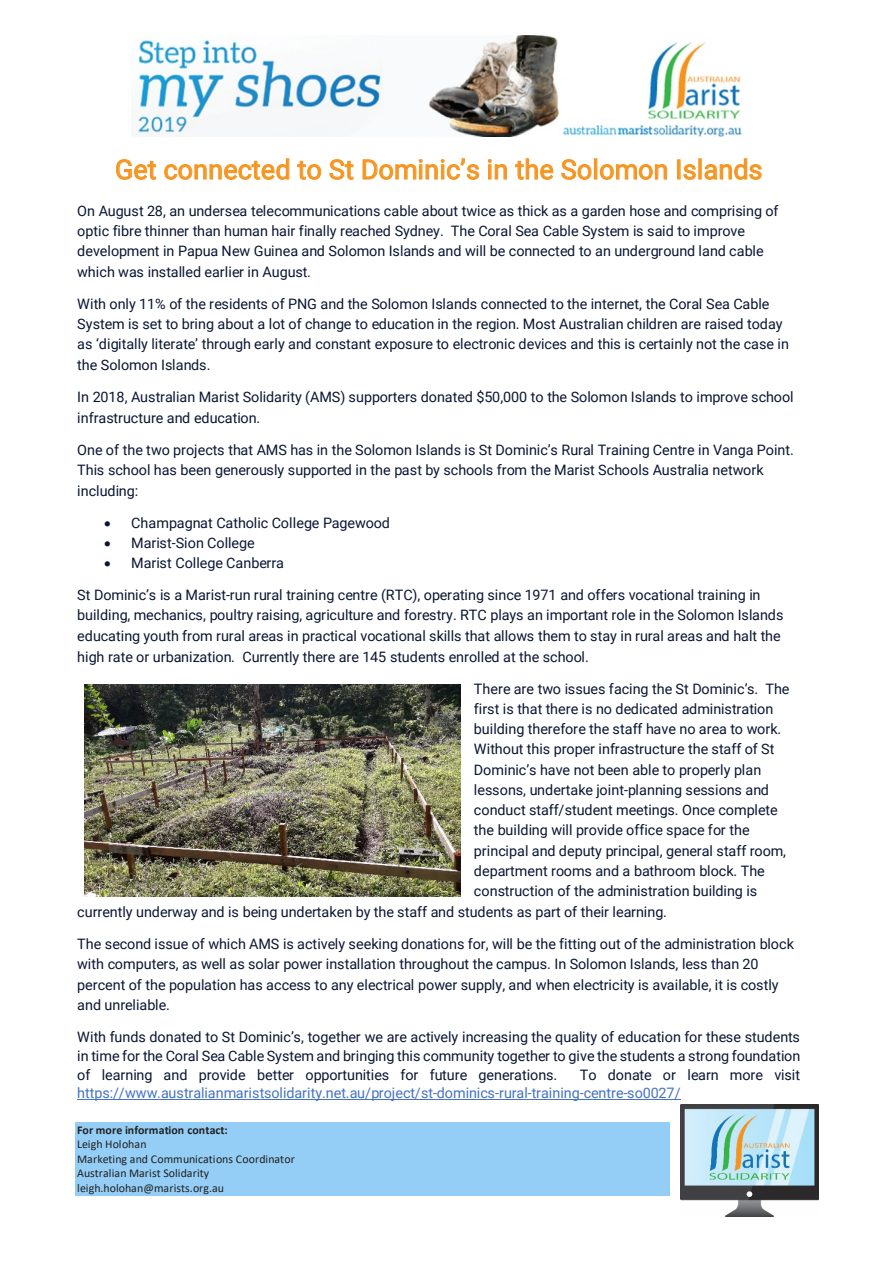
<style>
.page{position:relative;width:893px;height:1263px;background:#fff}
.page>*{position:absolute;margin:0;border:0;box-sizing:border-box;transform-origin:0 0}
.t1{font:27px "Roboto";letter-spacing:.005em;color:#f79520}
.t2{font:14.4px/20.4px "Roboto";color:#0a1633}
.t3{font:14.4px/18.8px "Roboto";color:#4472c4}
.t4{font:11.85px/14.7px "Calibri";letter-spacing:.005em;color:#231f20}
.s1{color:#0a1633}
.s2{font-weight:700}
</style>
<div class="page">
<svg style="left:116px;top:159px;width:40px;height:21px"></svg>
<svg style="left:164px;top:158px;width:126px;height:22px"></svg>
<svg style="left:297px;top:161px;width:24px;height:19px"></svg>
<svg style="left:329px;top:159px;width:25px;height:21px"></svg>
<svg style="left:362px;top:158px;width:117px;height:22px"></svg>
<svg style="left:487px;top:159px;width:20px;height:21px"></svg>
<svg style="left:515px;top:158px;width:39px;height:22px"></svg>
<svg style="left:561px;top:159px;width:31px;height:21px"></svg>
<div style="left:594px;top:158px;width:3px;height:21px;border:1px solid #f79520"></div>
<svg style="left:600px;top:164px;width:67px;height:16px"></svg>
<div style="left:677px;top:159px;width:3px;height:20px;border:1px solid #f79520"></div>
<svg style="left:683px;top:164px;width:13px;height:16px"></svg>
<div style="left:698px;top:158px;width:4px;height:21px;border:1px solid #f79520"></div>
<svg style="left:704px;top:158px;width:58px;height:22px"></svg>
<hr style="left:77px;top:1099px;width:604px;height:1px;background:#4472c4">
<div style="left:75px;top:1122px;width:594px;height:15px;background:#94cef6"></div>
<div style="left:75px;top:1137px;width:594px;height:14px;background:#94cef6"></div>
<div style="left:75px;top:1151px;width:594px;height:15px;background:#94cef6"></div>
<div style="left:75px;top:1166px;width:594px;height:15px;background:#94cef6"></div>
<div style="left:75px;top:1181px;width:594px;height:14px;background:#94cef6"></div>
<img style="left:132px;top:35px;width:610px;height:102px">
<img style="left:84px;top:685px;width:377px;height:212px">
<img style="left:680px;top:1104px;width:139px;height:113px">
<p class="t1" style="left:115px;top:151px;width:649px">Get connected to St Dominic’s in the Solomon Islands</p>
<p class="t2" style="left:77px;top:200px;width:703px">On August 28, an undersea telecommunications cable about twice as thick as a garden hose and comprising of optic fibre thinner than human hair finally reached Sydney. The Coral Sea Cable System is said to improve development in Papua New Guinea and Solomon Islands and will be connected to an underground land cable which was installed earlier in August.</p>
<p class="t2" style="left:77px;top:293px;width:713px">With only 11% of the residents of PNG and the Solomon Islands connected to the internet, the Coral Sea Cable System is set to bring about a lot of change to education in the region. Most Australian children are raised today as ‘digitally literate’ through early and constant exposure to electronic devices and this is certainly not the case in the Solomon Islands.</p>
<p class="t2" style="left:77px;top:386px;width:718px;line-height:20.9px">In 2018, Australian Marist Solidarity (AMS) supporters donated $50,000 to the Solomon Islands to improve school infrastructure and education.</p>
<p class="t2" style="left:77px;top:439px;width:718px">One of the two projects that AMS has in the Solomon Islands is St Dominic’s Rural Training Centre in Vanga Point.<br>This school has been generously supported in the past by schools from the Marist Schools Australia network including:</p>
<p class="t2" style="left:104px;top:512px;width:287px">• Champagnat Catholic College Pagewood</p>
<p class="t2" style="left:104px;top:532px;width:152px">• Marist-Sion College</p>
<p class="t2" style="left:104px;top:552px;width:181px">• Marist College Canberra</p>
<p class="t2" style="left:77px;top:584px;width:708px">St Dominic’s is a Marist-run rural training centre (RTC), operating since 1971 and offers vocational training in building, mechanics, poultry raising, agriculture and forestry. RTC plays an important role in the Solomon Islands educating youth from rural areas in practical vocational skills that allows them to stay in rural areas and halt the high rate or urbanization. Currently there are 145 students enrolled at the school.</p>
<p class="t2" style="left:474px;top:678px;width:317px">There are two issues facing the St Dominic’s. The</p>
<p class="t2" style="left:474px;top:698px;width:301px">first is that there is no dedicated administration</p>
<p class="t2" style="left:474px;top:718px;width:309px">building therefore the staff have no area to work.</p>
<p class="t2" style="left:474px;top:738px;width:302px">Without this proper infrastructure the staff of St</p>
<p class="t2" style="left:474px;top:759px;width:289px">Dominic’s have not been able to properly plan</p>
<p class="t2" style="left:474px;top:779px;width:297px">lessons, undertake joint-planning sessions and</p>
<p class="t2" style="left:474px;top:799px;width:305px">conduct staff/student meetings. Once complete</p>
<p class="t2" style="left:474px;top:819px;width:277px">the building will provide office space for the</p>
<p class="t2" style="left:474px;top:840px;width:314px">principal and deputy principal, general staff room,</p>
<p class="t2" style="left:474px;top:860px;width:292px">department rooms and a bathroom block. The</p>
<p class="t2" style="left:474px;top:880px;width:285px">construction of the administration building is</p>
<p class="t2" style="left:77px;top:901px;width:591px">currently underway and is being undertaken by the staff and students as part of their learning.</p>
<p class="t2" style="left:77px;top:933px;width:718px">The second issue of which AMS is actively seeking donations for, will be the fitting out of the administration block with computers, as well as solar power installation throughout the campus. In Solomon Islands, less than 20 percent of the population has access to any electrical power supply, and when electricity is available, it is costly and unreliable.</p>
<p class="t2" style="left:77px;top:1027px;width:725px;line-height:18.8px;text-align:justify">With funds donated to St Dominic’s, together we are actively increasing the quality of education for these students in time for the Coral Sea Cable System and bringing this community together to give the students a strong foundation of learning and provide better opportunities for future generations.</p>
<p class="t3" style="left:77px;top:1064px;width:724px;text-indent:503px"><span class="s1">To donate or learn more visit </span>https://www.australianmaristsolidarity.net.au/project/st-dominics-rural-training-centre-so0027/</p>
<p class="t4" style="left:77px;top:1122px;width:219px"><span class="s2">For more information contact:<br></span>Leigh Holohan<br>Marketing and Communications Coordinator<br>Australian Marist Solidarity leigh.holohan@marists.org.au</p>
</div>
